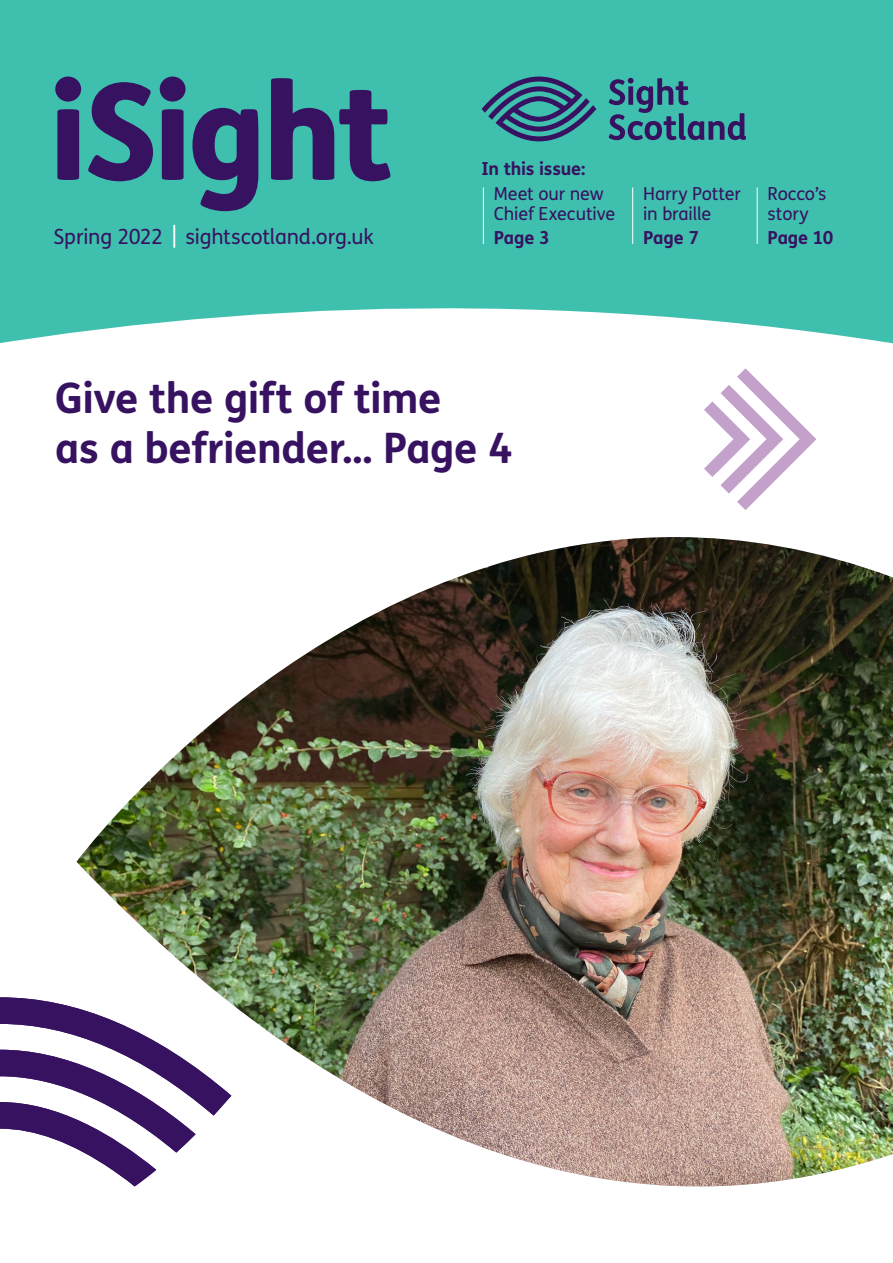
<style>
.page{position:relative;width:893px;height:1263px;background:#fff}
.page>*{position:absolute;margin:0;border:0;box-sizing:border-box;transform-origin:0 0}
.t1{font:700 42px/50.4px "FS Me";letter-spacing:-.01em;color:#371260}
.t2{font:21px "FS Me";letter-spacing:-.01em;color:#371260}
.t3{font:18px/19.5px "FS Me";letter-spacing:-.005em;color:#371260}
.t4{font:700 18px "FS Me";letter-spacing:-.01em;color:#371260}
.s1{color:#fff}
</style>
<div class="page">
<div style="left:0;top:0;width:893px;height:927px;background:#3fbfae"></div>
<svg style="left:609px;top:78px;width:136px;height:53px"></svg>
<svg style="left:482px;top:77px;width:114px;height:54px"></svg>
<div style="left:0;top:332px;width:77px;height:595px;background:#fff"></div>
<svg style="left:0;top:997px;width:77px;height:152px"></svg>
<svg style="left:77px;top:131px;width:816px;height:406px;fill:#fff"></svg>
<img style="left:77px;top:537px;width:816px;height:650px">
<svg style="left:55px;top:77px;width:336px;height:134px"></svg>
<hr style="left:483px;top:187px;width:1px;height:57px;background:#fff">
<hr style="left:632px;top:187px;width:1px;height:57px;background:#fff">
<hr style="left:757px;top:187px;width:1px;height:57px;background:#fff">
<p class="t2" style="left:54px;top:222px;width:322px">Spring 2022 <span class="s1">|</span> sightscotland.org.uk</p>
<p class="t4" style="left:482px;top:155px;width:105px">In this issue:</p>
<p class="t3" style="left:494px;top:184px;width:123px">Meet our new<br>Chief Executive</p>
<p class="t4" style="left:494px;top:223px;width:57px">Page 3</p>
<p class="t3" style="left:643px;top:184px;width:99px">Harry Potter in braille</p>
<p class="t4" style="left:643px;top:223px;width:57px">Page 7</p>
<p class="t3" style="left:768px;top:184px;width:60px">Rocco’s story</p>
<p class="t4" style="left:768px;top:223px;width:67px">Page 10</p>
<p class="t1" style="left:55px;top:370px;width:459px">Give the gift of time<br>as a befriender… Page 4</p>
</div>
